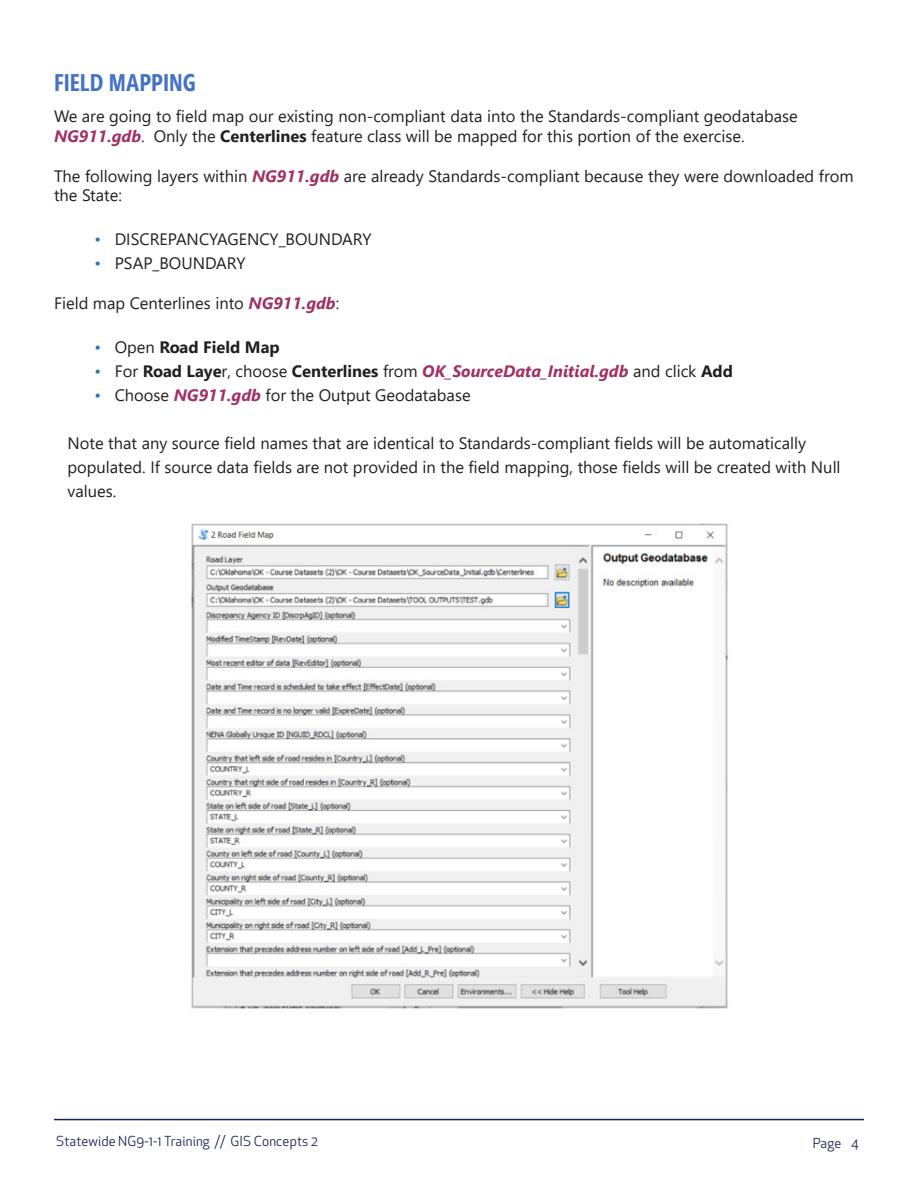
<style>
.page{position:relative;width:918px;height:1188px;background:#fff}
.page>*{position:absolute;margin:0;border:0;box-sizing:border-box;transform-origin:0 0}
.t1{font:700 24px "Segoe Condensed";color:#4472c4}
.t2{font:16.5px/24px "Segoe UI";color:#231f20}
.t3{font:italic 700 16.5px "Segoe UI";color:#a03166}
.t4{font:700 16.5px "Segoe UI";color:#231f20}
.t5{font:13.5px "Apex New";letter-spacing:.01em;color:#182353}
.s1{font-weight:700;font-style:italic;color:#a03166}
.s2{font-weight:700}
.s3{color:#2e74b5}
.s4{font-weight:400;color:#2e74b5}
.s5{font-weight:400}
.s6{font-weight:400;font-style:normal;color:#2e74b5}
.s7{font-weight:400;font-style:normal;color:#231f20}
.s8{font-style:normal;color:#231f20}
</style>
<div class="page">
<hr style="left:54px;top:1119px;width:810px;height:1px;background:#182353">
<img style="left:191px;top:523px;width:537px;height:486px">
<p class="t1" style="left:54px;top:68px;width:143px">FIELD MAPPING</p>
<p class="t2" style="left:54px;top:103px;width:745px">We are going to field map our existing non-compliant data into the Standards-compliant geodatabase</p>
<p class="t2" style="left:54px;top:123px;width:692px"><span class="s1">NG911.gdb</span>. Only the <span class="s2">Centerlines</span> feature class will be mapped for this portion of the exercise.</p>
<p class="t2" style="left:54px;top:164px;width:801px;line-height:19.8px">The following layers within <span class="s1">NG911.gdb</span> are already Standards-compliant because they were downloaded from the State:</p>
<p class="t2" style="left:94px;top:226px;width:279px"><span class="s3">•</span> DISCREPANCYAGENCY_BOUNDARY</p>
<p class="t2" style="left:94px;top:250px;width:153px"><span class="s3">•</span> PSAP_BOUNDARY</p>
<p class="t2" style="left:54px;top:289px;width:287px">Field map Centerlines into <span class="s1">NG911.gdb</span>:</p>
<p class="t4" style="left:94px;top:331px;width:187px"><span class="s4">•</span> <span class="s5">Open</span> Road Field Map</p>
<p class="t3" style="left:94px;top:355px;width:640px"><span class="s6">•</span> <span class="s7">For</span> <span class="s8">Road Laye</span><span class="s7">r, choose</span> <span class="s8">Centerlines</span> <span class="s7">from</span> OK_SourceData_Initial.gdb <span class="s7">and click</span> <span class="s8">Add</span></p>
<p class="t2" style="left:94px;top:381px;width:378px"><span class="s3">•</span> Choose <span class="s1">NG911.gdb</span> for the Output Geodatabase</p>
<p class="t2" style="left:68px;top:429px;width:775px">Note that any source field names that are identical to Standards-compliant fields will be automatically populated. If source data fields are not provided in the field mapping, those fields will be created with Null values.</p>
<p class="t5" style="left:56px;top:1133px;width:263px">Statewide NG9-1-1 Training // GIS Concepts 2</p>
<p class="t5" style="left:813px;top:1134px;width:47px">Page 4</p>
</div>
